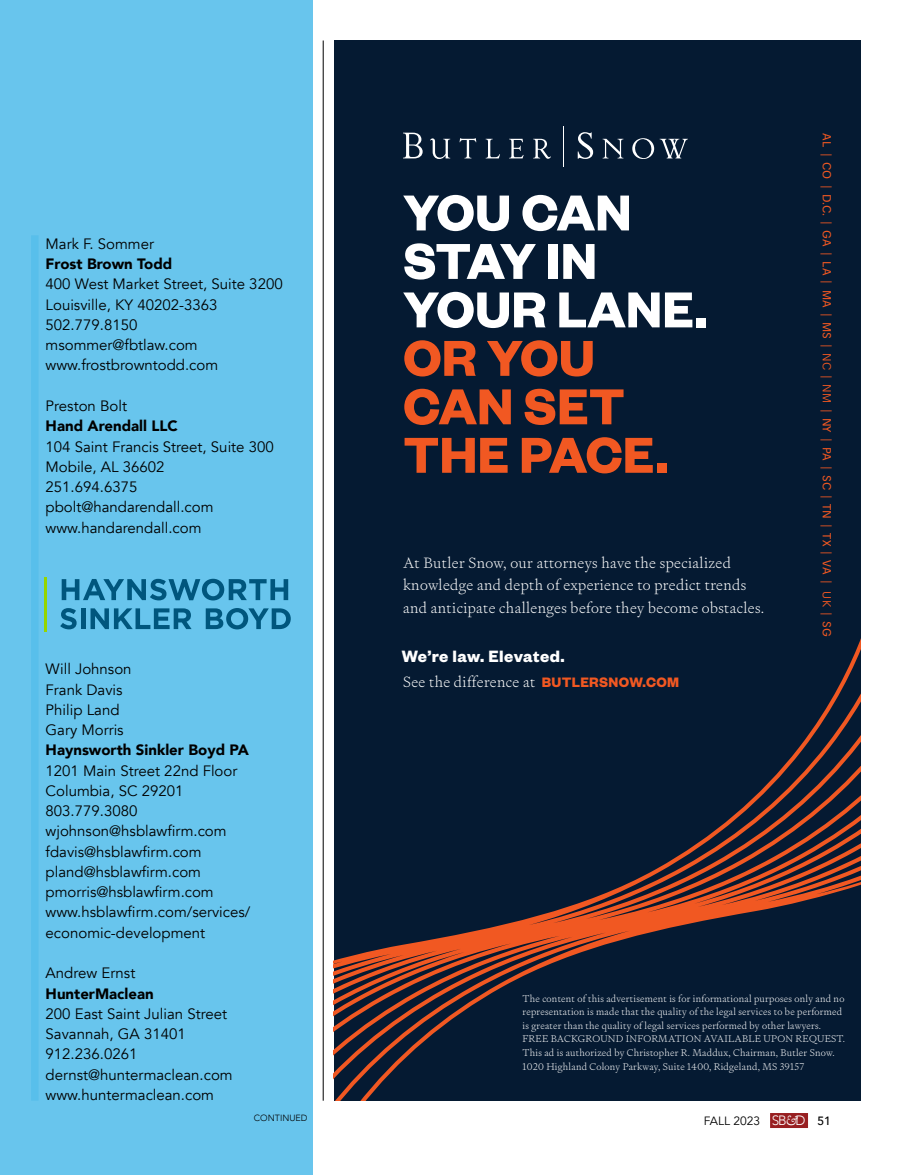
<style>
.page{position:relative;width:905px;height:1175px;background:#fff}
.page>*{position:absolute;margin:0;border:0;box-sizing:border-box;transform-origin:0 0}
.t1{font:700 55.35px/48.4px "Founders Grotesk";color:#fff}
.t2{font:700 55.35px/48.4px "Founders Grotesk";color:#f15822}
.t3{font:700 18px "Founders Grotesk";letter-spacing:.02em;color:#fff}
.t4{font:15px/20.2px "Avenir";color:#000}
.t5{font:200 15px/22.5px "Signifier";letter-spacing:.025em;color:#fff}
.t6{font:900 15px "Avenir";color:#000}
.t7{font:12.3px "Aspen";letter-spacing:.01em;color:#f15822}
.t8{font:12px "Avenir";color:#000}
.t9{font:200 9.75px/13.5px "Signifier";letter-spacing:.025em;color:#fff}
.t10{font:300 9px "Avenir";color:#000}
.s1{font-family:"Founders Grotesk";font-weight:700;color:#f15822}
.s2{font-weight:300}
.s3{font-weight:300;font-size:13.5px;color:#fff}
.s4{font-family:"Adobe Caslon Pro";font-style:italic;font-size:13.5px;color:#fff}
.s5{font-weight:500}
</style>
<div class="page">
<div style="left:770px;top:1113px;width:38px;height:15px;background:#981f21"></div>
<div style="left:0;top:0;width:313px;height:1174px;background:#68c5ed"></div>
<hr style="left:323px;top:40px;width:1px;height:1060px;background:#000">
<div style="left:333px;top:40px;width:527px;height:1060px;background:#051a32"></div>
<svg style="left:403px;top:133px;width:19px;height:25px"></svg>
<svg style="left:430px;top:138px;width:20px;height:21px"></svg>
<svg style="left:459px;top:138px;width:17px;height:20px"></svg>
<svg style="left:485px;top:139px;width:15px;height:19px"></svg>
<svg style="left:509px;top:139px;width:14px;height:19px"></svg>
<svg style="left:533px;top:139px;width:18px;height:20px"></svg>
<hr style="left:562px;top:126px;width:1px;height:40px;background:#fff">
<svg style="left:577px;top:132px;width:16px;height:27px"></svg>
<svg style="left:602px;top:139px;width:21px;height:19px"></svg>
<svg style="left:632px;top:138px;width:56px;height:21px"></svg>
<svg style="left:333px;top:550px;width:527px;height:550px"></svg>
<div style="left:31px;top:235px;width:8px;height:865px;background:#58bfeb"></div>
<hr style="left:45px;top:577px;width:2px;height:54px;background:#95d500">
<svg style="left:62px;top:579px;width:226px;height:21px"></svg>
<svg style="left:60px;top:608px;width:17px;height:21px"></svg>
<hr style="left:81px;top:608px;width:4px;height:21px;background:#00567d">
<svg style="left:90px;top:608px;width:101px;height:21px"></svg>
<svg style="left:206px;top:608px;width:85px;height:21px"></svg>
<p class="t4" style="left:46px;top:234px;width:110px">Mark F. Sommer</p>
<p class="t6" style="left:46px;top:251px;width:128px">Frost Brown Todd</p>
<p class="t4" style="left:46px;top:274px;width:238px">400 West Market Street, Suite 3200<br>Louisville, KY 40202-3363<br>502.779.8150 msommer@fbtlaw.com www.frostbrowntodd.com</p>
<p class="t4" style="left:46px;top:396px;width:83px">Preston Bolt</p>
<p class="t6" style="left:46px;top:413px;width:134px">Hand Arendall LLC</p>
<p class="t4" style="left:46px;top:436px;width:230px">104 Saint Francis Street, Suite 300<br>Mobile, AL 36602<br>251.694.6375 pbolt@handarendall.com www.handarendall.com</p>
<p class="t4" style="left:46px;top:659px;width:87px">Will Johnson<br>Frank Davis<br>Philip Land<br>Gary Morris</p>
<p class="t6" style="left:46px;top:737px;width:205px">Haynsworth Sinkler Boyd PA</p>
<p class="t4" style="left:46px;top:760px;width:206px">1201 Main Street 22nd Floor<br>Columbia, SC 29201<br>803.779.3080 wjohnson@hsblawfirm.com fdavis@hsblawfirm.com pland@hsblawfirm.com pmorris@hsblawfirm.com www.hsblawfirm.com/services/ economic-development</p>
<p class="t4" style="left:46px;top:963px;width:91px">Andrew Ernst</p>
<p class="t6" style="left:46px;top:980px;width:110px">HunterMaclean</p>
<p class="t4" style="left:46px;top:1003px;width:188px">200 East Saint Julian Street<br>Savannah, GA 31401<br>912.236.0261 dernst@huntermaclean.com www.huntermaclean.com</p>
<p class="t10" style="left:254px;top:1112px;width:55px">CONTINUED</p>
<h1 class="t1" style="left:403px;top:186px;width:306px">YOU CAN<br>STAY IN<br>YOUR LANE.</h1>
<h1 class="t2" style="left:403px;top:331px;width:266px">OR YOU<br>CAN SET<br>THE PACE.</h1>
<p class="t5" style="left:403px;top:551px;width:362px">At Butler Snow, our attorneys have the specialized knowledge and depth of experience to predict trends and anticipate challenges before they become obstacles.</p>
<p class="t3" style="left:401px;top:645px;width:164px">We’re law. Elevated.</p>
<p class="t5" style="left:403px;top:671px;width:277px">See the difference at <span class="s1">BUTLERSNOW.COM</span></p>
<p class="t7" style="left:835px;top:133px;width:505px;rotate:90deg">AL <span class="s2">|</span> CO <span class="s2">|</span> D.C. <span class="s2">|</span> GA <span class="s2">|</span> LA <span class="s2">|</span> MA <span class="s2">|</span> MS <span class="s2">| NC | NM |</span> NY <span class="s2">|</span> PA <span class="s2">|</span> SC <span class="s2">|</span> TN <span class="s2">|</span> TX <span class="s2">|</span> VA <span class="s2">| UK |</span> SG</p>
<p class="t9" style="left:522px;top:991px;width:324px">The content of this advertisement is for informational purposes only and no representation is made that the quality of the legal services to be performed is greater than the quality of legal services performed by other lawyers.<br>FREE BACKGROUND INFORMATION AVAILABLE UPON REQUEST.<br>This ad is authorized by Christopher R. Maddux, Chairman, Butler Snow.<br>1020 Highland Colony Parkway, Suite 1400, Ridgeland, MS 39157</p>
<p class="t8" style="left:703px;top:1113px;width:128px">FALL 2023 <span class="s3">SB</span><span class="s4">&amp;</span><span class="s3">D</span> <span class="s5">51</span></p>
</div>
